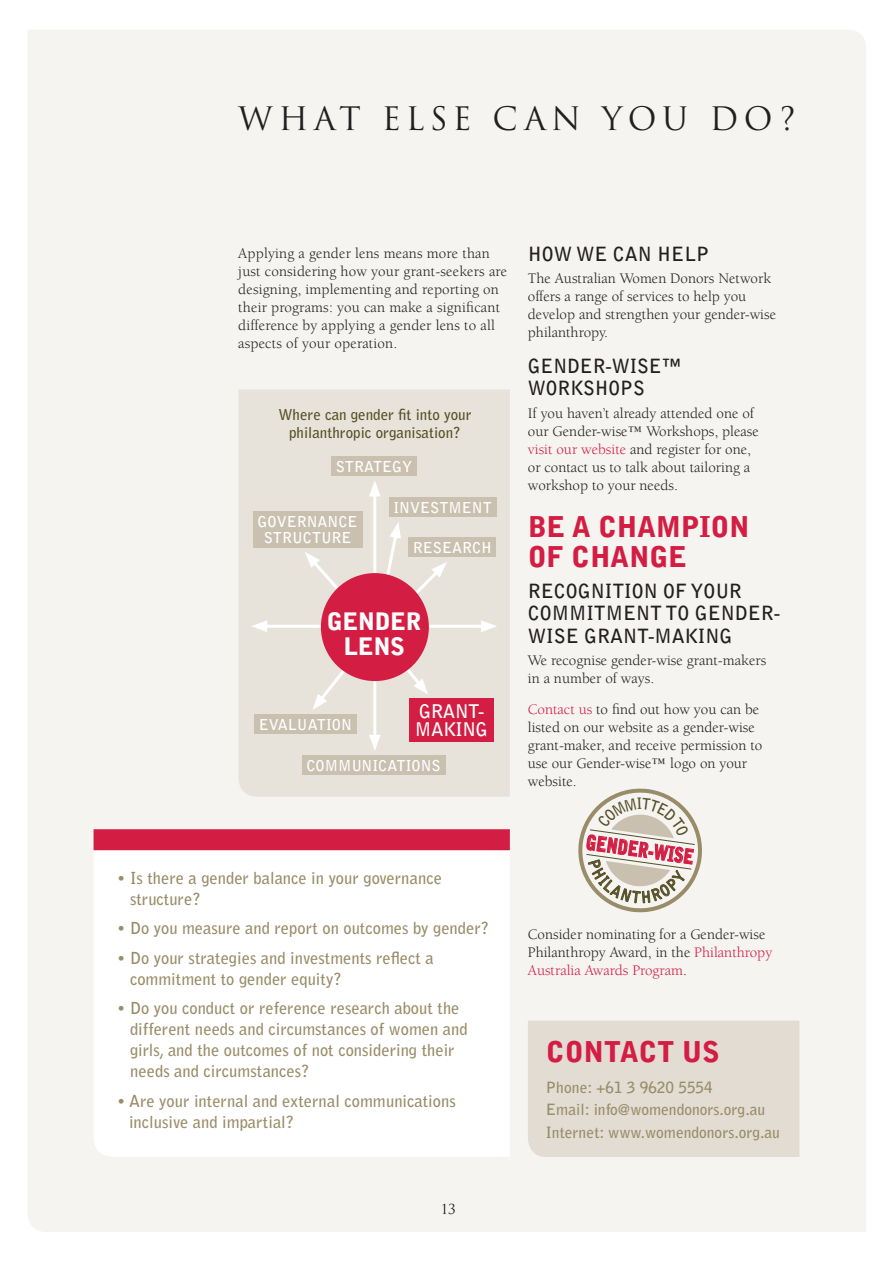
<style>
.page{position:relative;width:893px;height:1263px;background:#fff}
.page>*{position:absolute;margin:0;border:0;box-sizing:border-box;transform-origin:0 0}
.t1{font:31.5px "Trajan Pro 3";letter-spacing:.17em;color:#231f20}
.t2{font:900 28.5px/30px "Bell Gothic Std";letter-spacing:-.01em;color:#d41d43}
.t3{font:900 24px/25.5px "Bell Gothic Std";letter-spacing:-.02em;color:#fff;text-align:center}
.t4{font:900 19.95px "Bell Gothic Std";color:#d41d43;scale:.77 1}
.t5{font:700 19.5px/22.5px "Bell Gothic Std";color:#231f20}
.t6{font:700 18.75px/18px "Bell Gothic Std";letter-spacing:-.02em;color:#fff}
.t7{font:700 16.5px/21px "Bell Gothic Std";color:#998c68}
.t8{font:700 15.45px/22.5px "Bell Gothic Std";color:#998c68}
.t9{font:15px/18px "Berkeley";color:#231f20}
.t10{font:700 15px/16.5px "Bell Gothic Std";color:#fff;text-align:center}
.t11{font:700 15px/18px "Bell Gothic Std";color:#555025;text-align:center}
.t12{font:13.5px "Trajan Pro 3";color:#231f20}
.s1{color:#d41d43}
</style>
<div class="page">
<div style="left:28px;top:30px;width:838px;height:1202px;background:#f5f4f1"></div>
<svg style="left:94px;top:850px;width:416px;height:307px"></svg>
<div style="left:238px;top:389px;width:272px;height:408px;background:#e8e3da"></div>
<div style="left:94px;top:829px;width:416px;height:21px;background:#d41d43"></div>
<hr style="left:261px;top:625px;width:73px;height:3px;background:#fff">
<svg style="left:251px;top:620px;width:16px;height:12px"></svg>
<hr style="left:414px;top:625px;width:73px;height:3px;background:#fff">
<svg style="left:481px;top:620px;width:16px;height:12px"></svg>
<hr style="left:373px;top:491px;width:3px;height:141px;background:#fff">
<svg style="left:369px;top:480px;width:12px;height:16px"></svg>
<hr style="left:373px;top:633px;width:3px;height:107px;background:#fff">
<svg style="left:369px;top:735px;width:12px;height:16px"></svg>
<svg style="left:305px;top:522px;width:142px;height:188px;background:#e9e4dc"></svg>
<div style="left:528px;top:1020px;width:271px;height:137px;background:#e2dcd2"></div>
<div style="left:321px;top:573px;width:108px;height:108px;background:#d41d43;border-radius:50%"></div>
<div style="left:409px;top:698px;width:85px;height:44px;background:#d41d43"></div>
<div style="left:331px;top:456px;width:86px;height:20px;background:#cac0af"></div>
<div style="left:253px;top:511px;width:109px;height:37px;background:#cac0af"></div>
<div style="left:408px;top:537px;width:88px;height:20px;background:#cac0af"></div>
<div style="left:389px;top:497px;width:108px;height:20px;background:#cac0af"></div>
<div style="left:254px;top:714px;width:102px;height:20px;background:#cac0af"></div>
<div style="left:302px;top:755px;width:143px;height:20px;background:#cac0af"></div>
<svg style="left:572px;top:782px;width:136px;height:132px"></svg>
<h1 class="t1" style="left:238px;top:97px;width:558px">WHAT ELSE CAN YOU DO?</h1>
<p class="t9" style="left:238px;top:244px;width:270px">Applying a gender lens means more than just considering how your grant-seekers are designing, implementing and reporting on their programs: you can make a significant difference by applying a gender lens to all aspects of your operation.</p>
<p class="t11" style="left:278px;top:406px;width:195px">Where can gender fit into your philanthropic organisation?</p>
<p class="t10" style="left:336px;top:458px;width:78px">STRATEGY</p>
<p class="t10" style="left:258px;top:513px;width:102px">GOVERNANCE<br>STRUCTURE</p>
<p class="t10" style="left:393px;top:499px;width:100px">INVESTMENT</p>
<p class="t10" style="left:413px;top:539px;width:81px">RESEARCH</p>
<h3 class="t3" style="left:327px;top:608px;width:96px">GENDER<br>LENS</h3>
<p class="t6" style="left:415px;top:702px;width:75px">GRANT-<br>MAKING</p>
<p class="t10" style="left:259px;top:716px;width:95px">EVALUATION</p>
<p class="t10" style="left:306px;top:757px;width:136px">COMMUNICATIONS</p>
<p class="t7" style="left:130px;top:867px;width:313px;text-indent:-13px">• Is there a gender balance in your governance structure?</p>
<p class="t7" style="left:117px;top:918px;width:373px">• Do you measure and report on outcomes by gender?</p>
<p class="t7" style="left:130px;top:947px;width:305px;text-indent:-13px">• Do your strategies and investments reflect a commitment to gender equity?</p>
<p class="t7" style="left:130px;top:998px;width:339px;text-indent:-13px">• Do you conduct or reference research about the different needs and circumstances of women and girls, and the outcomes of not considering their needs and circumstances?</p>
<p class="t7" style="left:129px;top:1090px;width:328px;text-indent:-12px">• Are your internal and external communications inclusive and impartial?</p>
<h3 class="t5" style="left:528px;top:243px;width:183px">HOW WE CAN HELP</h3>
<p class="t9" style="left:528px;top:270px;width:250px">The Australian Women Donors Network offers a range of services to help you develop and strengthen your gender-wise philanthropy.</p>
<h3 class="t5" style="left:528px;top:354px;width:154px">GENDER-WISE™<br>WORKSHOPS</h3>
<p class="t9" style="left:528px;top:404px;width:232px">If you haven’t already attended one of our Gender-wise™ Workshops, please <span class="s1">visit our website</span> and register for one, or contact us to talk about tailoring a workshop to your needs.</p>
<h2 class="t2" style="left:528px;top:512px;width:223px">BE A CHAMPION<br>OF CHANGE</h2>
<h3 class="t5" style="left:528px;top:579px;width:254px">RECOGNITION OF YOUR<br>COMMITMENT TO GENDER-<br>WISE GRANT-MAKING</h3>
<p class="t9" style="left:528px;top:651px;width:240px">We recognise gender-wise grant-makers in a number of ways.</p>
<p class="t9" style="left:528px;top:700px;width:236px"><span class="s1">Contact us</span> to find out how you can be listed on our website as a gender-wise grant-maker, and receive permission to use our Gender-wise™ logo on your website.</p>
<h3 class="t4" style="left:588px;top:830px;width:142px;rotate:8deg">GENDER-WISE</h3>
<p class="t9" style="left:528px;top:926px;width:246px">Consider nominating for a Gender-wise<br>Philanthropy Award, in the <span class="s1">Philanthropy<br>Australia Awards Program</span>.</p>
<h2 class="t2" style="left:546px;top:1037px;width:175px">CONTACT US</h2>
<p class="t8" style="left:546px;top:1076px;width:235px">Phone: +61 3 9620 5554<br>Email: info@womendonors.org.au<br>Internet: www.womendonors.org.au</p>
<p class="t12" style="left:442px;top:1200px;width:15px">13</p>
</div>
